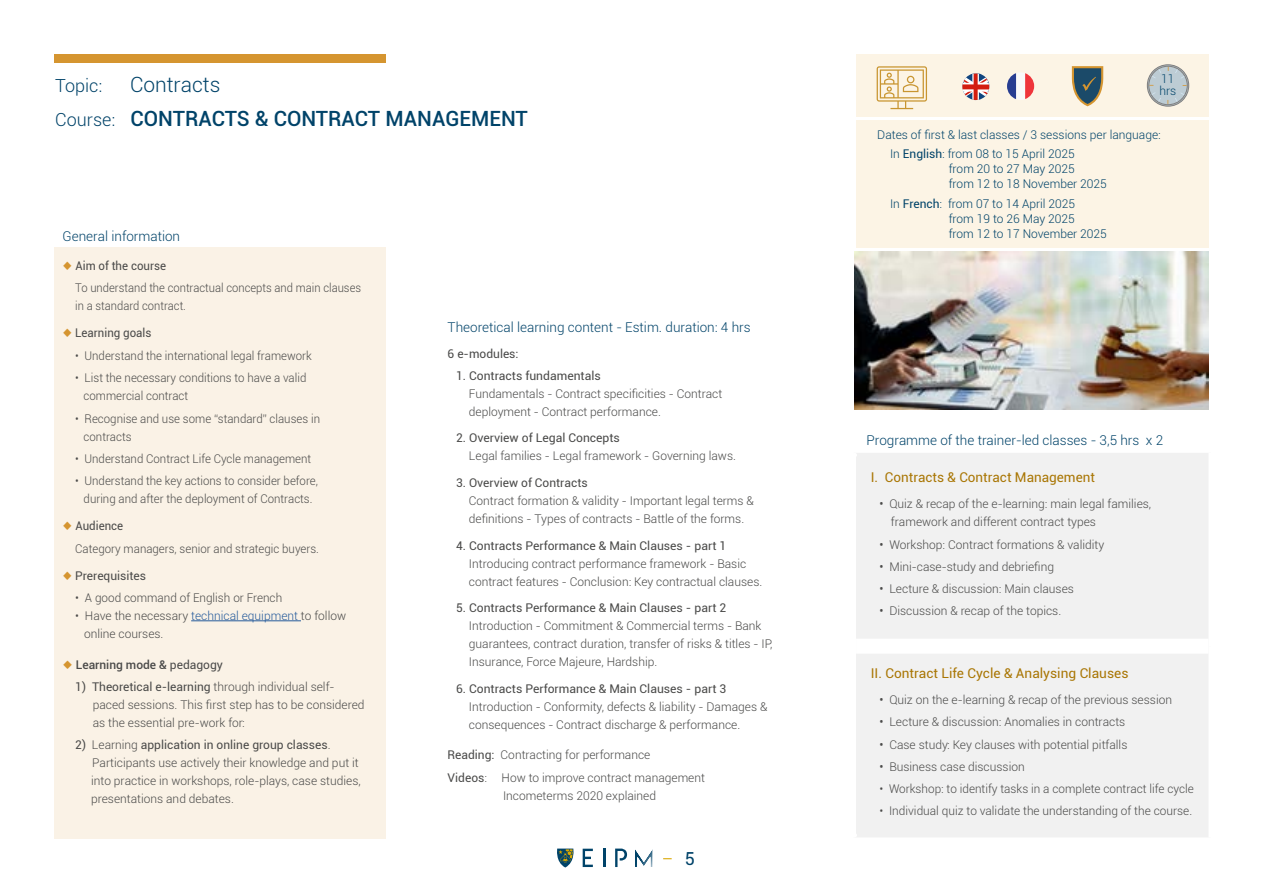
<style>
.page{position:relative;width:1263px;height:893px;background:#fff}
.page>*{position:absolute;margin:0;border:0;box-sizing:border-box;transform-origin:0 0}
.t1{font:500 21px/33.8px "Roboto";color:#004369}
.t2{font:300 18px "Roboto";color:#004369}
.t3{font:18px "Roboto";color:#004369}
.t4{font:300 13.5px "Roboto";color:#004369}
.t5{font:13.5px "Roboto";color:#a97604}
.t6{font:300 12px/18px "Roboto";color:#4a4a49}
.t7{font:300 12px/18px "Roboto";color:#4a4a49;scale:.96 1}
.t8{font:12px "Roboto";color:#4a4a49}
.t9{font:300 12px/15px "Roboto";color:#004369}
.t10{font:300 12px/22.5px "Roboto";color:#4a4a49;scale:.94 1}
.t11{font:500 12px "Roboto";color:#4a4a49}
.t12{font:12px "Roboto";color:#4a4a49;scale:.96 1}
.s1{font-weight:300}
.s2{font-weight:300;font-size:18px}
.s3{font-weight:400}
.s4{color:#d59530}
.s5{color:#265b9b}
</style>
<div class="page">
<svg style="left:603px;top:849px;width:2px;height:18px"></svg>
<svg style="left:583px;top:849px;width:10px;height:18px"></svg>
<svg style="left:615px;top:849px;width:12px;height:18px"></svg>
<svg style="left:635px;top:849px;width:18px;height:18px"></svg>
<svg style="left:557px;top:849px;width:17px;height:18px"></svg>
<div style="left:54px;top:248px;width:332px;height:591px;background:#faf2e6"></div>
<hr style="left:191px;top:620px;width:110px;height:1px;background:#265b9b">
<div style="left:856px;top:453px;width:352px;height:384px;background:#f1f1f1"></div>
<div style="left:856px;top:639px;width:352px;height:15px;background:#fff"></div>
<div style="left:54px;top:54px;width:332px;height:9px;background:#d59530"></div>
<div style="left:856px;top:120px;width:353px;height:128px;background:#fcf4e5"></div>
<img style="left:855px;top:252px;width:354px;height:157px">
<div style="left:856px;top:54px;width:353px;height:62px;background:#fcf4e5"></div>
<svg style="left:877px;top:66px;width:50px;height:43px"></svg>
<svg style="left:1146px;top:64px;width:44px;height:43px"></svg>
<svg style="left:962px;top:73px;width:27px;height:27px"></svg>
<svg style="left:1007px;top:72px;width:27px;height:28px"></svg>
<svg style="left:1072px;top:66px;width:31px;height:40px"></svg>
<h1 class="t1" style="left:55px;top:70px;width:474px;text-indent:75px"><span class="s1">Contracts<br></span><span class="s2">Course:</span> CONTRACTS &amp; CONTRACT MANAGEMENT</h1>
<h2 class="t2" style="left:55px;top:78px;width:49px">Topic:</h2>
<p class="t9" style="left:1159px;top:73px;width:18px;line-height:12px">11 hrs</p>
<p class="t9" style="left:890px;top:125px;width:272px;line-height:19.2px;text-indent:-13px">Dates of first &amp; last classes / 3 sessions per language:<br>In <span class="s3">English</span>: from 08 to 15 April 2025</p>
<p class="t9" style="left:949px;top:161px;width:160px">from 20 to 27 May 2025<br>from 12 to 18 November 2025</p>
<p class="t9" style="left:890px;top:197px;width:187px;text-align:right">In <span class="s3">French</span>: from 07 to 14 April 2025 from 19 to 26 May 2025</p>
<p class="t4" style="left:63px;top:231px;width:119px">General information</p>
<p class="t9" style="left:949px;top:225px;width:160px">from 12 to 17 November 2025</p>
<p class="t10" style="left:75px;top:255px;width:306px;text-indent:-13px"><span class="s4">◆</span> <span class="s3">Aim of the course<br></span>To understand the contractual concepts and main clauses</p>
<p class="t10" style="left:75px;top:296px;width:119px">in a standard contract.</p>
<p class="t12" style="left:63px;top:328px;width:94px"><span class="s4">◆</span> Learning goals</p>
<p class="t7" style="left:75px;top:347px;width:248px">• Understand the international legal framework</p>
<p class="t7" style="left:84px;top:370px;width:234px;text-indent:-8px">• List the necessary conditions to have a valid commercial contract</p>
<p class="t7" style="left:84px;top:410px;width:248px;text-indent:-8px">• Recognise and use some “standard” clauses in contracts</p>
<p class="t7" style="left:75px;top:451px;width:247px">• Understand Contract Life Cycle management</p>
<p class="t7" style="left:75px;top:473px;width:254px;text-align:center">• Understand the key actions to consider before, during and after the deployment of Contracts.</p>
<p class="t7" style="left:75px;top:516px;width:255px;line-height:22.5px;text-indent:-13px"><span class="s4">◆</span> <span class="s3">Audience<br></span>Category managers, senior and strategic buyers.</p>
<p class="t8" style="left:63px;top:570px;width:85px"><span class="s4">◆</span> Prerequisites</p>
<p class="t6" style="left:75px;top:590px;width:208px">• A good command of English or French</p>
<p class="t6" style="left:84px;top:608px;width:264px;text-indent:-9px">• Have the necessary <span class="s5">technical equipment</span> to follow online courses.</p>
<p class="t11" style="left:63px;top:660px;width:162px"><span class="s4">◆</span> Learning mode &amp; <span class="s3">pedagogy</span></p>
<p class="t6" style="left:93px;top:679px;width:273px;text-indent:-17px"><span class="s3">1) Theoretical e-learning</span> through individual self&shy;paced sessions. This first step has to be considered as the essential pre-work for:</p>
<p class="t6" style="left:91px;top:737px;width:271px;text-indent:-16px"><span class="s3">2)</span> Learning <span class="s3">application in online group classes</span>.<br>Participants use actively their knowledge and put it into practice in workshops, role-plays, case studies, presentations and debates.</p>
<p class="t4" style="left:448px;top:321px;width:305px">Theoretical learning content - Estim. duration: 4 hrs</p>
<p class="t8" style="left:448px;top:348px;width:72px">6 e-modules:</p>
<p class="t8" style="left:456px;top:370px;width:146px">1. Contracts fundamentals</p>
<p class="t6" style="left:469px;top:384px;width:255px">Fundamentals - Contract specificities - Contract deployment - Contract performance.</p>
<p class="t8" style="left:456px;top:433px;width:165px">2. Overview of Legal Concepts</p>
<p class="t6" style="left:469px;top:448px;width:269px">Legal families - Legal framework - Governing laws.</p>
<p class="t8" style="left:456px;top:477px;width:133px">3. Overview of Contracts</p>
<p class="t6" style="left:469px;top:493px;width:287px">Contract formation &amp; validity - Important legal terms &amp; definitions - Types of contracts - Battle of the forms.</p>
<p class="t8" style="left:456px;top:540px;width:272px">4. Contracts Performance &amp; Main Clauses - part 1</p>
<p class="t6" style="left:469px;top:555px;width:295px">Introducing contract performance framework - Basic contract features - Conclusion: Key contractual clauses.</p>
<p class="t8" style="left:456px;top:602px;width:272px">5. Contracts Performance &amp; Main Clauses - part 2</p>
<p class="t6" style="left:469px;top:618px;width:305px">Introduction - Commitment &amp; Commercial terms - Bank guarantees, contract duration, transfer of risks &amp; titles - IP,<br>Insurance, Force Majeure, Hardship.</p>
<p class="t8" style="left:456px;top:683px;width:272px">6. Contracts Performance &amp; Main Clauses - part 3</p>
<p class="t6" style="left:469px;top:698px;width:300px">Introduction - Conformity, defects &amp; liability - Damages &amp; consequences - Contract discharge &amp; performance.</p>
<p class="t6" style="left:448px;top:745px;width:259px;line-height:22.2px"><span class="s3">Reading:</span> Contracting for performance<br><span class="s3">Videos</span>: How to improve contract management</p>
<p class="t6" style="left:503px;top:786px;width:155px">Incometerms 2020 explained</p>
<h2 class="t3" style="left:685px;top:851px;width:12px">5</h2>
<p class="t4" style="left:866px;top:430px;width:298px">Programme of the trainer-led classes - 3,5 hrs x 2</p>
<p class="t5" style="left:871px;top:471px;width:226px">I. Contracts &amp; Contract Management</p>
<p class="t6" style="left:891px;top:496px;width:262px;text-indent:-12px"><span class="s3">•</span> Quiz &amp; recap of the e-learning: main legal families, framework and different contract types</p>
<p class="t6" style="left:879px;top:536px;width:226px"><span class="s3">•</span> Workshop: Contract formations &amp; validity</p>
<p class="t6" style="left:879px;top:557px;width:176px"><span class="s3">•</span> Mini-case-study and debriefing</p>
<p class="t6" style="left:879px;top:581px;width:196px"><span class="s3">•</span> Lecture &amp; discussion: Main clauses</p>
<p class="t6" style="left:879px;top:603px;width:183px"><span class="s3">•</span> Discussion &amp; recap of the topics.</p>
<p class="t5" style="left:871px;top:667px;width:259px">II. Contract Life Cycle &amp; Analysing Clauses</p>
<p class="t6" style="left:879px;top:692px;width:294px"><span class="s3">•</span> Quiz on the e-learning &amp; recap of the previous session</p>
<p class="t6" style="left:879px;top:714px;width:247px"><span class="s3">•</span> Lecture &amp; discussion: Anomalies in contracts</p>
<p class="t6" style="left:879px;top:736px;width:250px"><span class="s3">•</span> Case study: Key clauses with potential pitfalls</p>
<p class="t6" style="left:879px;top:758px;width:147px"><span class="s3">•</span> Business case discussion</p>
<p class="t6" style="left:879px;top:781px;width:316px">• Workshop: to identify tasks in a complete contract life cycle</p>
<p class="t6" style="left:879px;top:803px;width:314px">• Individual quiz to validate the understanding of the course.</p>
</div>
